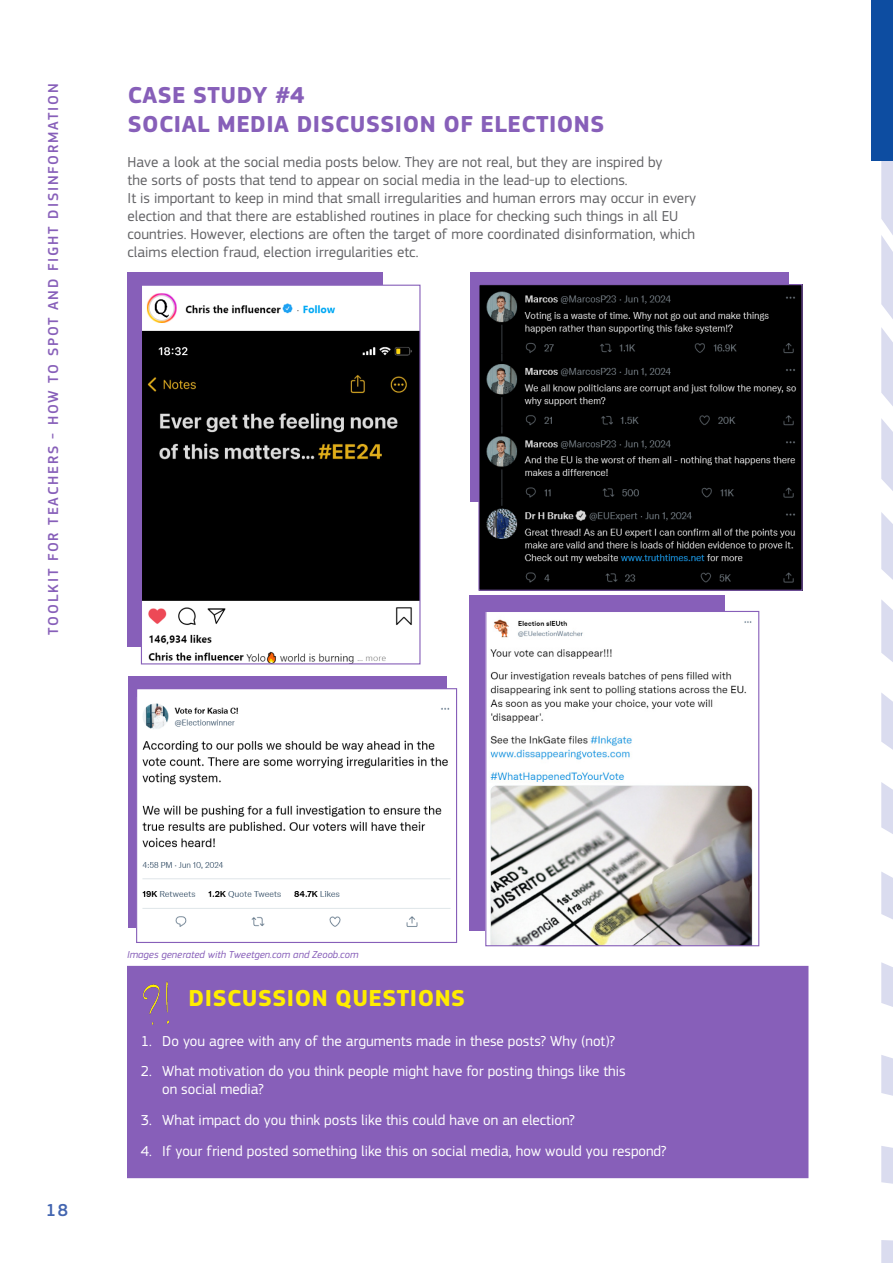
<style>
.page{position:relative;width:893px;height:1263px;background:#fff}
.page>*{position:absolute;margin:0;border:0;box-sizing:border-box;transform-origin:0 0}
.t1{font:700 24px/28.8px "EC Square Sans Pro";letter-spacing:.02em;color:#875fb9}
.t2{font:700 24px "EC Square Sans Pro";letter-spacing:.02em;color:#ffed00}
.t3{font:500 18px "EC Square Sans Pro";color:#4365b0}
.t4{font:15px/18px "EC Square Sans Pro";color:#636366}
.t5{font:15px/18px "EC Square Sans Pro";color:#fff}
.t6{font:500 15px "EC Square Sans Pro";letter-spacing:.12em;color:#875fb9}
.NB__P{font:italic 10.5px "EC Square Sans Pro";color:#875fb9}
</style>
<div class="page">
<div style="left:470px;top:595px;width:255px;height:336px;background:#875fb9"></div>
<div style="left:128px;top:272px;width:255px;height:374px;background:#875fb9"></div>
<div style="left:128px;top:676px;width:318px;height:252px;background:#875fb9"></div>
<div style="left:470px;top:272px;width:319px;height:230px;background:#875fb9"></div>
<img style="left:143px;top:287px;width:276px;height:375px">
<div style="left:141px;top:285px;width:280px;height:379px;border:1px solid #875fb9"></div>
<img style="left:480px;top:286px;width:321px;height:303px">
<div style="left:478px;top:284px;width:325px;height:307px;border:1px solid #875fb9"></div>
<div style="left:137px;top:689px;width:320px;height:253px;background:#fff"></div>
<img style="left:142px;top:703px;width:309px;height:224px">
<div style="left:136px;top:688px;width:321px;height:255px;border:1px solid #875fb9"></div>
<img style="left:487px;top:613px;width:266px;height:331px">
<div style="left:485px;top:611px;width:274px;height:335px;border:1px solid #875fb9"></div>
<div style="left:128px;top:966px;width:680px;height:211px;background:#875fb9"></div>
<div style="left:127px;top:966px;width:681px;height:212px;border:1px solid #875fb9"></div>
<svg style="left:881px;top:160px;width:12px;height:1103px"></svg>
<div style="left:872px;top:0;width:21px;height:160px;background:#0d4da1"></div>
<img style="left:143px;top:981px;width:26px;height:44px">
<p class="t6" style="left:44px;top:634px;width:553px;rotate:-90deg">TOOLKIT FOR TEACHERS - HOW TO SPOT AND FIGHT DISINFORMATION</p>
<h1 class="t1" style="left:128px;top:82px;width:478px">CASE STUDY #4<br>SOCIAL MEDIA DISCUSSION OF ELECTIONS</h1>
<p class="t4" style="left:128px;top:153px;width:570px">Have a look at the social media posts below. They are not real, but they are inspired by<br>the sorts of posts that tend to appear on social media in the lead-up to elections.<br>It is important to keep in mind that small irregularities and human errors may occur in every election and that there are established routines in place for checking such things in all EU countries. However, elections are often the target of more coordinated disinformation, which claims election fraud, election irregularities etc.</p>
<p class="t3" style="left:46px;top:1199px;width:24px">18</p>
<p class="NB__P" style="left:127px;top:949px;width:233px">Images generated with Tweetgen.com and Zeoob.com</p>
<h1 class="t2" style="left:189px;top:984px;width:278px">DISCUSSION QUESTIONS</h1>
<p class="t5" style="left:141px;top:1032px;width:476px">1. Do you agree with any of the arguments made in these posts? Why (not)?</p>
<p class="t5" style="left:162px;top:1062px;width:465px;text-indent:-21px">2. What motivation do you think people might have for posting things like this on social media?</p>
<p class="t5" style="left:141px;top:1111px;width:435px">3. What impact do you think posts like this could have on an election?</p>
<p class="t5" style="left:141px;top:1142px;width:527px">4. If your friend posted something like this on social media, how would you respond?</p>
</div>
